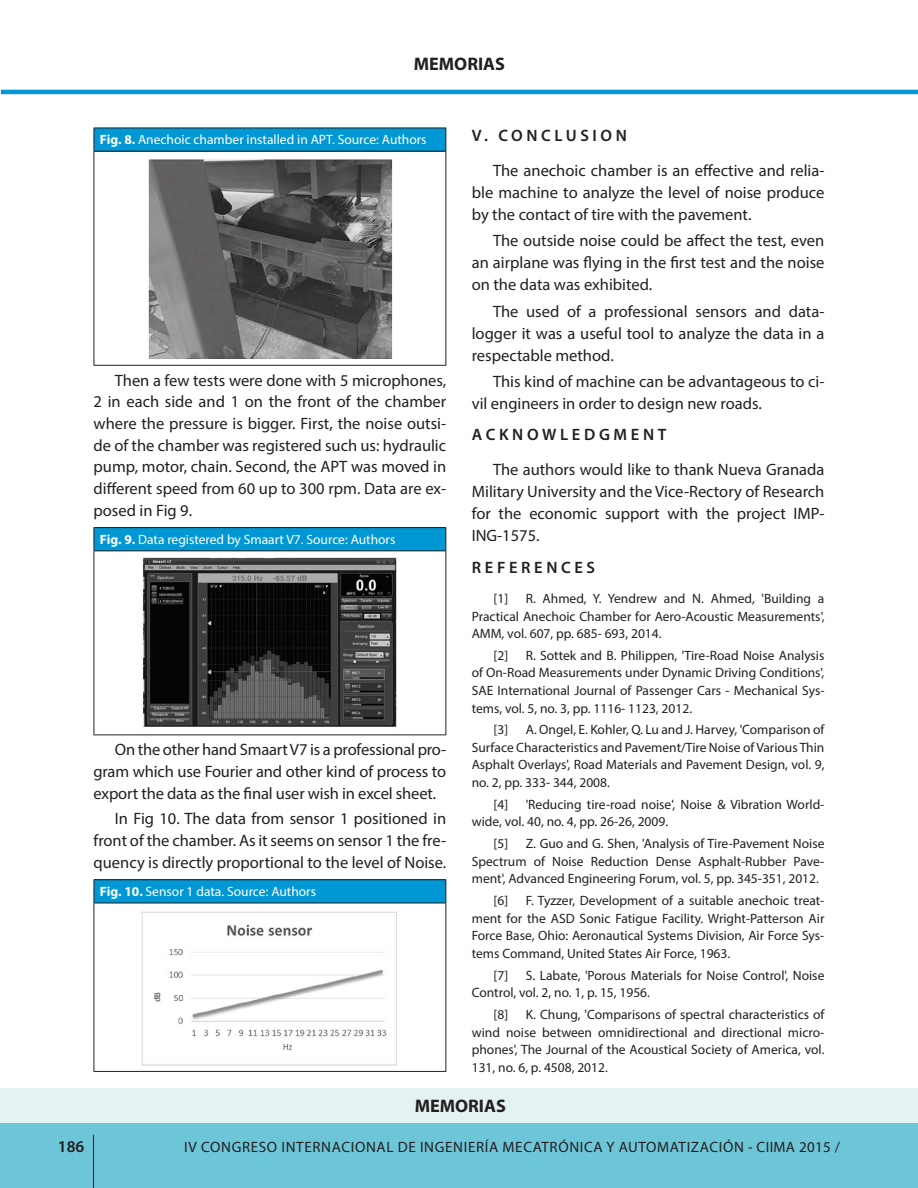
<style>
.page{position:relative;width:918px;height:1188px;background:#fff}
.page>*{position:absolute;margin:0;border:0;box-sizing:border-box;transform-origin:0 0}
.t1{font:700 18.15px "Myriad Pro";color:#231f20}
.t2{font:16.5px/22px "Myriad Pro";color:#231f20;text-align:justify}
.t3{font:600 16.5px "Myriad Pro";letter-spacing:.22em;color:#231f20}
.t4{font:15px "Myriad Pro";letter-spacing:.045em;color:#231f20}
.t5{font:13.5px/17.5px "Myriad Pro";color:#231f20;text-align:justify}
.t6{font:13.5px "Myriad Pro";color:#fffefc}
.s1{font-weight:700}
</style>
<div class="page">
<div style="left:1px;top:1095px;width:917px;height:93px;background:#6dc5d8"></div>
<hr style="left:1px;top:90px;width:917px;height:4px;background:#0098d4">
<hr style="left:93px;top:1135px;width:1px;height:53px;background:#231f20">
<div style="left:0;top:1088px;width:918px;height:35px;background:#e5f2f3"></div>
<div style="left:94px;top:128px;width:352px;height:23px;background:#0098d4"></div>
<hr style="left:94px;top:128px;width:352px;height:1px;background:#231f20">
<svg style="left:94px;top:128px;width:1px;height:23px"></svg>
<hr style="left:94px;top:151px;width:351px;height:1px;background:#231f20">
<svg style="left:445px;top:128px;width:1px;height:23px"></svg>
<hr style="left:94px;top:152px;width:1px;height:213px;background:#231f20">
<hr style="left:445px;top:151px;width:1px;height:214px;background:#231f20">
<hr style="left:94px;top:365px;width:352px;height:1px;background:#231f20">
<img style="left:148px;top:159px;width:245px;height:200px">
<div style="left:94px;top:528px;width:352px;height:23px;background:#0098d4"></div>
<hr style="left:94px;top:527px;width:352px;height:1px;background:#231f20">
<svg style="left:94px;top:528px;width:1px;height:22px"></svg>
<hr style="left:94px;top:550px;width:351px;height:1px;background:#231f20">
<svg style="left:445px;top:528px;width:1px;height:23px"></svg>
<hr style="left:94px;top:551px;width:1px;height:183px;background:#231f20">
<hr style="left:445px;top:551px;width:1px;height:183px;background:#231f20">
<hr style="left:94px;top:734px;width:352px;height:1px;background:#231f20">
<img style="left:142px;top:557px;width:255px;height:170px">
<div style="left:94px;top:880px;width:352px;height:23px;background:#0098d4"></div>
<hr style="left:94px;top:879px;width:352px;height:1px;background:#231f20">
<svg style="left:94px;top:880px;width:1px;height:23px"></svg>
<hr style="left:94px;top:903px;width:351px;height:1px;background:#231f20">
<svg style="left:445px;top:880px;width:1px;height:23px"></svg>
<hr style="left:94px;top:903px;width:1px;height:168px;background:#231f20">
<hr style="left:445px;top:903px;width:1px;height:168px;background:#231f20">
<hr style="left:94px;top:1071px;width:352px;height:1px;background:#231f20">
<img style="left:141px;top:911px;width:256px;height:154px">
<h1 class="t1" style="left:414px;top:52px;width:93px">MEMORIAS</h1>
<p class="t6" style="left:100px;top:131px;width:328px"><span class="s1">Fig. 8.</span> Anechoic chamber installed in APT. Source: Authors</p>
<p class="t2" style="left:94px;top:369px;width:354px;text-indent:21px">Then a few tests were done with 5 microphones, 2 in each side and 1 on the front of the chamber where the pressure is bigger. First, the noise outsi&shy;de of the chamber was registered such us: hydraulic pump, motor, chain. Second, the APT was moved in different speed from 60 up to 300 rpm. Data are ex&shy;posed in Fig 9.</p>
<p class="t6" style="left:100px;top:531px;width:297px"><span class="s1">Fig. 9.</span> Data registered by Smaart V7. Source: Authors</p>
<p class="t2" style="left:94px;top:739px;width:354px;text-indent:21px">On the other hand Smaart V7 is a professional pro&shy;gram which use Fourier and other kind of process to export the data as the final user wish in excel sheet.</p>
<p class="t2" style="left:94px;top:808px;width:354px;text-indent:21px">In Fig 10. The data from sensor 1 positioned in front of the chamber. As it seems on sensor 1 the fre&shy;quency is directly proportional to the level of Noise.</p>
<p class="t6" style="left:100px;top:883px;width:218px"><span class="s1">Fig. 10.</span> Sensor 1 data. Source: Authors</p>
<p class="t3" style="left:472px;top:125px;width:157px">V. CONCLUSION</p>
<p class="t2" style="left:472px;top:159px;width:354px;text-indent:21px">The anechoic chamber is an effective and relia&shy;ble machine to analyze the level of noise produce by the contact of tire with the pavement.</p>
<p class="t2" style="left:472px;top:229px;width:354px;text-indent:21px">The outside noise could be affect the test, even an airplane was flying in the first test and the noise on the data was exhibited.</p>
<p class="t2" style="left:472px;top:300px;width:354px;text-indent:21px">The used of a professional sensors and data&shy;logger it was a useful tool to analyze the data in a respectable method.</p>
<p class="t2" style="left:472px;top:370px;width:354px;text-indent:21px">This kind of machine can be advantageous to ci&shy;vil engineers in order to design new roads.</p>
<p class="t3" style="left:472px;top:424px;width:196px">ACKNOWLEDGMENT</p>
<p class="t2" style="left:472px;top:458px;width:354px;text-indent:21px">The authors would like to thank Nueva Granada Military University and the Vice-Rectory of Research for the economic support with the project IMP-ING-1575.</p>
<p class="t3" style="left:472px;top:557px;width:125px">REFERENCES</p>
<p class="t5" style="left:494px;top:589px;width:16px">[1]</p>
<p class="t5" style="left:472px;top:589px;width:354px;text-indent:54px">R. Ahmed, Y. Yendrew and N. Ahmed, 'Building a Practical Anechoic Chamber for Aero-Acoustic Measurements', AMM, vol. 607, pp. 685- 693, 2014.</p>
<p class="t5" style="left:494px;top:646px;width:16px">[2]</p>
<p class="t5" style="left:472px;top:646px;width:354px;text-indent:54px">R. Sottek and B. Philippen, 'Tire-Road Noise Analysis of On-Road Measurements under Dynamic Driving Conditions', SAE International Journal of Passenger Cars - Mechanical Sys&shy;tems, vol. 5, no. 3, pp. 1116- 1123, 2012.</p>
<p class="t5" style="left:494px;top:721px;width:16px">[3]</p>
<p class="t5" style="left:472px;top:721px;width:354px;text-indent:54px">A. Ongel, E. Kohler, Q. Lu and J. Harvey, 'Comparison of Surface Characteristics and Pavement/Tire Noise of Various Thin Asphalt Overlays', Road Materials and Pavement Design, vol. 9, no. 2, pp. 333- 344, 2008.</p>
<p class="t5" style="left:494px;top:795px;width:16px">[4]</p>
<p class="t5" style="left:472px;top:795px;width:354px;text-indent:54px">'Reducing tire-road noise', Noise &amp; Vibration World&shy;wide, vol. 40, no. 4, pp. 26-26, 2009.</p>
<p class="t5" style="left:494px;top:835px;width:16px">[5]</p>
<p class="t5" style="left:472px;top:835px;width:354px;text-indent:54px">Z. Guo and G. Shen, 'Analysis of Tire-Pavement Noise Spectrum of Noise Reduction Dense Asphalt-Rubber Pave&shy;ment', Advanced Engineering Forum, vol. 5, pp. 345-351, 2012.</p>
<p class="t5" style="left:494px;top:892px;width:16px">[6]</p>
<p class="t5" style="left:472px;top:892px;width:354px;text-indent:54px">F. Tyzzer, Development of a suitable anechoic treat&shy;ment for the ASD Sonic Fatigue Facility. Wright-Patterson Air Force Base, Ohio: Aeronautical Systems Division, Air Force Sys&shy;tems Command, United States Air Force, 1963.</p>
<p class="t5" style="left:494px;top:966px;width:16px">[7]</p>
<p class="t5" style="left:472px;top:966px;width:354px;text-indent:54px">S. Labate, 'Porous Materials for Noise Control', Noise<br>Control, vol. 2, no. 1, p. 15, 1956.</p>
<p class="t5" style="left:494px;top:1006px;width:16px">[8]</p>
<p class="t5" style="left:472px;top:1006px;width:354px;text-indent:54px">K. Chung, 'Comparisons of spectral characteristics of wind noise between omnidirectional and directional micro&shy;phones', The Journal of the Acoustical Society of America, vol.<br>131, no. 6, p. 4508, 2012.</p>
<h1 class="t1" style="left:415px;top:1094px;width:93px">MEMORIAS</h1>
<p class="t3" style="left:58px;top:1136px;width:28px">186</p>
<p class="t4" style="left:184px;top:1138px;width:657px">IV CONGRESO INTERNACIONAL DE INGENIERÍA MECATRÓNICA Y AUTOMATIZACIÓN - CIIMA 2015 /</p>
</div>
